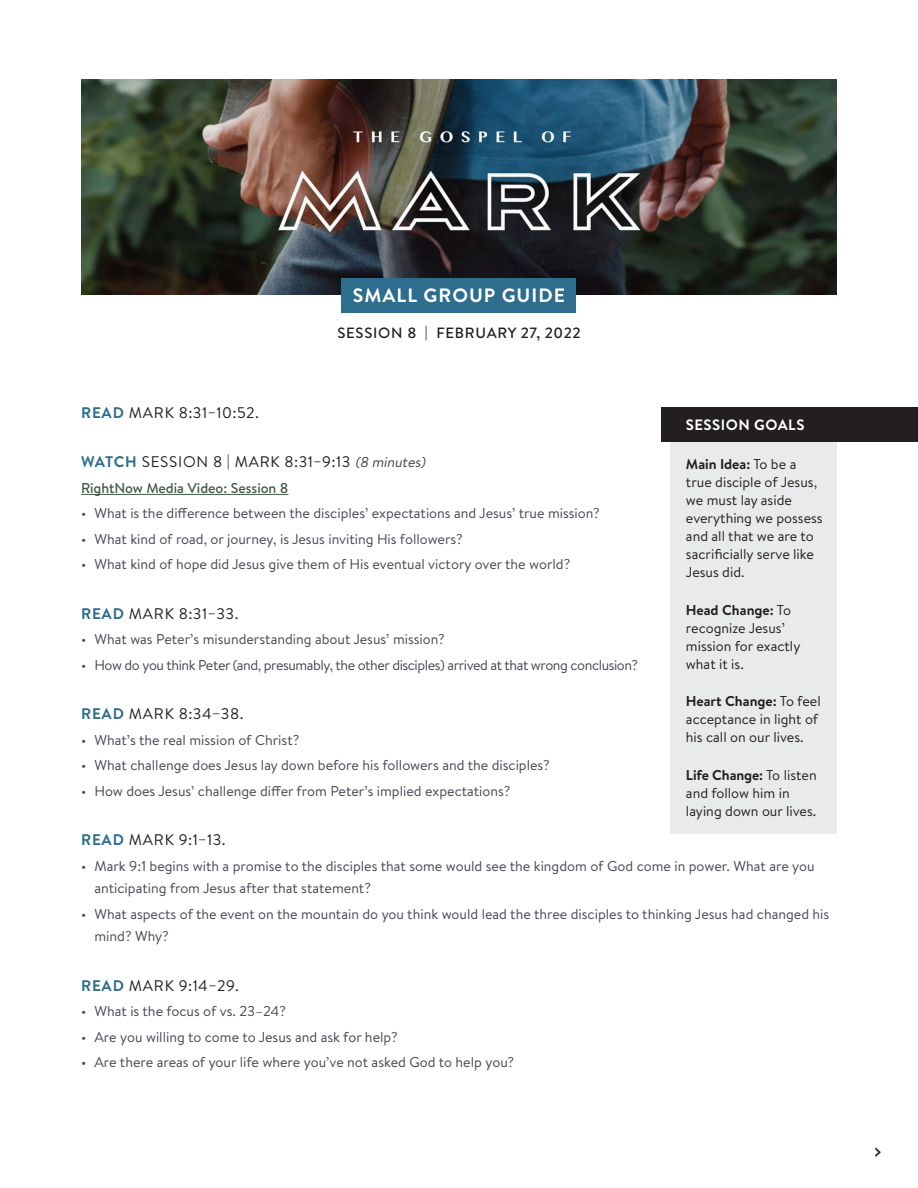
<style>
.page{position:relative;width:918px;height:1188px;background:#fff}
.page>*{position:absolute;margin:0;border:0;box-sizing:border-box;transform-origin:0 0}
.t1{font:700 20.7px "Brandon Text";color:#231f20;scale:.66 1}
.t2{font:700 19.35px "Brandon Text";letter-spacing:.05em;color:#fff}
.t3{font:15.3px "Brandon Text";letter-spacing:.05em;color:#231f20}
.t4{font:700 15px "Brandon Text";letter-spacing:.03em;color:#fff}
.t5{font:500 14.85px "Brandon Text";letter-spacing:.05em;color:#231f20}
.t6{font:14.25px/22.5px "Brandon Text";color:#464751}
.t7{font:14.25px/18px "Brandon Text";color:#231f20}
.t8{font:14.25px "Brandon Text";letter-spacing:-.03em;color:#464751}
.t9{font:500 14.25px "Brandon Text";color:#3f584a}
.s1{font-weight:700;color:#2e6d8d}
.s2{font-style:italic;font-size:14.25px;color:#42434d}
.s3{font-weight:700}
</style>
<div class="page">
<img style="left:81px;top:80px;width:756px;height:215px">
<hr style="left:81px;top:494px;width:207px;height:1px;background:#3f584a">
<div style="left:342px;top:278px;width:234px;height:35px;background:#2e6d8d"></div>
<div style="left:671px;top:408px;width:166px;height:425px;background:#e9eaeb"></div>
<div style="left:661px;top:407px;width:257px;height:35px;background:#231f20"></div>
<p class="t2" style="left:353px;top:281px;width:213px">SMALL GROUP GUIDE</p>
<p class="t5" style="left:337px;top:322px;width:245px">SESSION 8 | FEBRUARY 27, 2022</p>
<p class="t3" style="left:81px;top:402px;width:179px"><span class="s1">READ</span> MARK 8:31–10:52.</p>
<p class="t3" style="left:81px;top:452px;width:349px"><span class="s1">WATCH</span> SESSION 8 | MARK 8:31–9:13 <span class="s2">(8 minutes)</span></p>
<p class="t9" style="left:81px;top:478px;width:209px">RightNow Media Video: Session 8</p>
<p class="t6" style="left:81px;top:502px;width:520px">• What is the difference between the disciples’ expectations and Jesus’ true mission?</p>
<p class="t6" style="left:81px;top:527px;width:383px">• What kind of road, or journey, is Jesus inviting His followers?</p>
<p class="t6" style="left:81px;top:553px;width:491px">• What kind of hope did Jesus give them of His eventual victory over the world?</p>
<p class="t3" style="left:81px;top:603px;width:159px"><span class="s1">READ</span> MARK 8:31–33.</p>
<p class="t6" style="left:81px;top:628px;width:365px">• What was Peter’s misunderstanding about Jesus’ mission?</p>
<p class="t8" style="left:81px;top:655px;width:559px">• How do you think Peter (and, presumably, the other disciples) arrived at that wrong conclusion?</p>
<p class="t3" style="left:81px;top:704px;width:164px"><span class="s1">READ</span> MARK 8:34–38.</p>
<p class="t6" style="left:81px;top:728px;width:220px">• What’s the real mission of Christ?</p>
<p class="t6" style="left:81px;top:754px;width:470px">• What challenge does Jesus lay down before his followers and the disciples?</p>
<p class="t6" style="left:81px;top:779px;width:431px">• How does Jesus’ challenge differ from Peter’s implied expectations?</p>
<p class="t3" style="left:81px;top:830px;width:146px"><span class="s1">READ</span> MARK 9:1–13.</p>
<p class="t6" style="left:94px;top:854px;width:722px;text-indent:-14px">• Mark 9:1 begins with a promise to the disciples that some would see the kingdom of God come in power. What are you anticipating from Jesus after that statement?</p>
<p class="t6" style="left:94px;top:902px;width:736px;text-indent:-14px">• What aspects of the event on the mountain do you think would lead the three disciples to thinking Jesus had changed his mind? Why?</p>
<p class="t3" style="left:81px;top:975px;width:159px"><span class="s1">READ</span> MARK 9:14–29.</p>
<p class="t6" style="left:81px;top:1000px;width:207px">• What is the focus of vs. 23–24?</p>
<p class="t6" style="left:81px;top:1025px;width:318px">• Are you willing to come to Jesus and ask for help?</p>
<p class="t6" style="left:81px;top:1051px;width:435px">• Are there areas of your life where you’ve not asked God to help you?</p>
<p class="t4" style="left:686px;top:415px;width:120px">SESSION GOALS</p>
<p class="t7" style="left:686px;top:455px;width:138px"><span class="s3">Main Idea:</span> To be a true disciple of Jesus, we must lay aside everything we possess and all that we are to sacrificially serve like<br>Jesus did.</p>
<p class="t7" style="left:686px;top:600px;width:116px"><span class="s3">Head Change:</span> To recognize Jesus’ mission for exactly what it is.</p>
<p class="t7" style="left:686px;top:692px;width:136px"><span class="s3">Heart Change:</span> To feel acceptance in light of his call on our lives.</p>
<p class="t7" style="left:686px;top:765px;width:132px"><span class="s3">Life Change:</span> To listen and follow him in laying down our lives.</p>
<p class="t1" style="left:874px;top:1135px;width:14px">&gt;</p>
</div>
